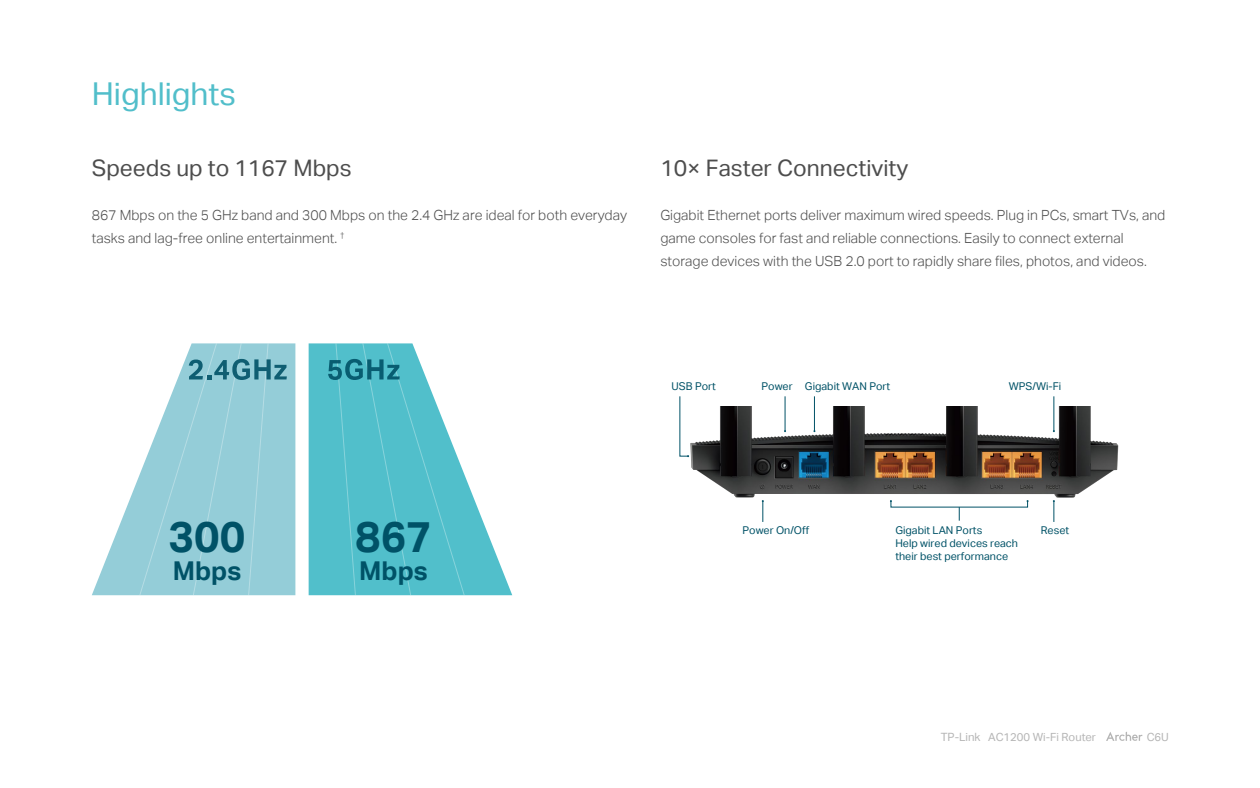
<style>
.page{position:relative;width:1260px;height:788px;background:#fff}
.page>*{position:absolute;margin:0;border:0;box-sizing:border-box;transform-origin:0 0}
.t1{font:43.23px "TP Link Aktiv Bold";color:#005267}
.t2{font:31.5px "TP Link Aktiv Regular";color:#51beca}
.t3{font:25.99px "TP Link Aktiv Bold";color:#005267}
.t4{font:22.75px "TP Link Aktiv Regular";color:#4d4d4d}
.t5{font:14px/22.8px "TP Link Aktiv Light";color:#4d4d4d}
.t6{font:11.2px "TP Link Aktiv Regular";color:#b5b5b5}
.t7{font:10.76px/13.1px "TP Link Aktiv Regular";color:#005267}
.s1{font-size:11.38px}
</style>
<div class="page">
<svg style="left:92px;top:343px;width:203px;height:252px"></svg>
<svg style="left:309px;top:343px;width:203px;height:252px"></svg>
<svg style="left:328px;top:343px;width:140px;height:252px;background:#63c4cf"></svg>
<svg style="left:136px;top:343px;width:151px;height:252px;background:#9cd0da"></svg>
<svg style="left:1106px;top:731px;width:36px;height:9px"></svg>
<img style="left:688px;top:406px;width:431px;height:92px">
<hr style="left:814px;top:396px;width:1px;height:35px;background:#005267">
<hr style="left:1054px;top:396px;width:1px;height:35px;background:#005267">
<svg style="left:762px;top:500px;width:2px;height:22px"></svg>
<svg style="left:1053px;top:500px;width:2px;height:22px"></svg>
<hr style="left:785px;top:396px;width:1px;height:35px;background:#005267">
<svg style="left:959px;top:507px;width:1px;height:13px"></svg>
<svg style="left:679px;top:396px;width:10px;height:61px"></svg>
<h2 class="t2" style="left:92px;top:76px;width:146px">Highlights</h2>
<h3 class="t4" style="left:92px;top:154px;width:261px">Speeds up to 1167 Mbps</h3>
<p class="t5" style="left:92px;top:204px;width:537px">867 Mbps on the 5 GHz band and 300 Mbps on the 2.4 GHz are ideal for both everyday tasks and lag-free online entertainment. <sup>†</sup></p>
<h3 class="t4" style="left:660px;top:154px;width:249px">10× Faster Connectivity</h3>
<p class="t5" style="left:660px;top:204px;width:507px">Gigabit Ethernet ports deliver maximum wired speeds. Plug in PCs, smart TVs, and game consoles for fast and reliable connections. Easily to connect external storage devices with the USB 2.0 port to rapidly share files, photos, and videos.</p>
<p class="t7" style="left:672px;top:379px;width:46px">USB Port</p>
<p class="t7" style="left:1009px;top:379px;width:54px">WPS/Wi-Fi</p>
<p class="t7" style="left:805px;top:379px;width:87px">Gigabit WAN Port</p>
<p class="t7" style="left:762px;top:379px;width:33px">Power</p>
<h1 class="t1" style="left:169px;top:511px;width:78px">300</h1>
<h3 class="t3" style="left:173px;top:555px;width:70px">Mbps</h3>
<h1 class="t1" style="left:355px;top:511px;width:78px">867</h1>
<h3 class="t3" style="left:359px;top:555px;width:70px">Mbps</h3>
<p class="t7" style="left:743px;top:523px;width:68px">Power On/Off</p>
<p class="t7" style="left:895px;top:523px;width:124px">Gigabit LAN Ports<br>Help wired devices reach their best performance</p>
<p class="t7" style="left:1041px;top:523px;width:30px">Reset</p>
<p class="t6" style="left:941px;top:730px;width:157px"><span class="s1">TP-Link</span> AC1200 Wi-Fi Router</p>
<p class="t6" style="left:1147px;top:730px;width:24px">C6U</p>
</div>
